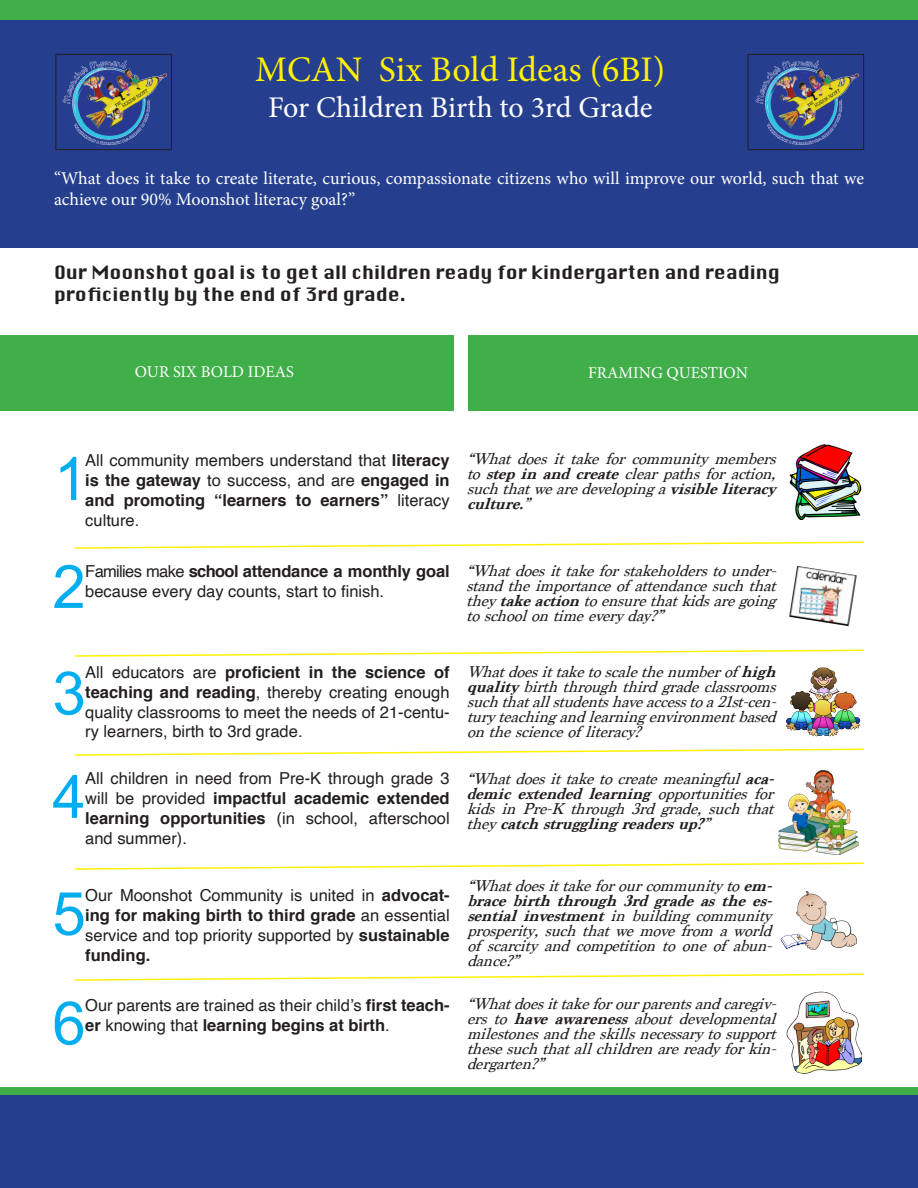
<style>
.page{position:relative;width:918px;height:1188px;background:#fff}
.page>*{position:absolute;margin:0;border:0;box-sizing:border-box;transform-origin:0 0}
.t1{font:60px "Arial";color:#00aeef}
.t2{font:36px "Minion Pro";color:#fff101}
.t3{font:30px "Minion Pro";color:#fff}
.t4{font:18px/21.6px "Minion Pro";letter-spacing:-.005em;color:#fff}
.t5{font:18px "Krungthep";color:#231f20}
.t6{font:italic 16.5px/15px "Marion";color:#231f20;text-align:justify}
.t7{font:16.5px/19.8px "Helvetica";color:#231f20;text-align:justify}
.t8{font:16.5px "Minion Pro";color:#fff}
.s1{font-weight:700}
</style>
<div class="page">
<div style="left:0;top:1088px;width:918px;height:60px;background:#40ae49"></div>
<div style="left:0;top:0;width:918px;height:95px;background:#40ae49"></div>
<div style="left:0;top:20px;width:918px;height:228px;background:#253f8e"></div>
<img style="left:755px;top:60px;width:104px;height:85px">
<div style="left:748px;top:54px;width:116px;height:96px;border:1px solid #231f20"></div>
<div style="left:0;top:335px;width:454px;height:75px;background:#40ae49"></div>
<div style="left:468px;top:335px;width:450px;height:75px;background:#40ae49"></div>
<div style="left:0;top:1096px;width:918px;height:92px;background:#253f8e"></div>
<img style="left:789px;top:444px;width:73px;height:75px">
<img style="left:789px;top:565px;width:68px;height:62px">
<img style="left:786px;top:667px;width:75px;height:70px">
<img style="left:779px;top:771px;width:79px;height:84px">
<img style="left:781px;top:891px;width:75px;height:58px">
<svg style="left:75px;top:541px;width:789px;height:8px"></svg>
<svg style="left:75px;top:748px;width:789px;height:8px"></svg>
<svg style="left:75px;top:862px;width:789px;height:8px"></svg>
<svg style="left:75px;top:973px;width:789px;height:8px"></svg>
<img style="left:62px;top:60px;width:105px;height:85px">
<div style="left:56px;top:54px;width:116px;height:96px;border:1px solid #231f20"></div>
<img style="left:786px;top:992px;width:75px;height:82px">
<svg style="left:75px;top:649px;width:789px;height:8px"></svg>
<p class="t2" style="left:255px;top:46px;width:412px">MCAN Six Bold Ideas (6BI)</p>
<p class="t3" style="left:268px;top:88px;width:386px">For Children Birth to 3rd Grade</p>
<p class="t4" style="left:54px;top:167px;width:812px">“What does it take to create literate, curious, compassionate citizens who will improve our world, such that we achieve our 90% Moonshot literacy goal?”</p>
<p class="t5" style="left:54px;top:263px;width:727px">Our Moonshot goal is to get all children ready for kindergarten and reading</p>
<p class="t5" style="left:54px;top:284px;width:353px">proficiently by the end of 3rd grade.</p>
<p class="t8" style="left:135px;top:360px;width:161px">OUR SIX BOLD IDEAS</p>
<p class="t8" style="left:588px;top:362px;width:161px">FRAMING QUESTION</p>
<p class="t1" style="left:54px;top:440px;width:35px">1</p>
<p class="t7" style="left:85px;top:451px;width:366px">All community members understand that <span class="s1">literacy is the gateway</span> to success, and are <span class="s1">engaged in and promoting “learners to earners”</span> literacy culture.</p>
<p class="t6" style="left:467px;top:452px;width:316px">“What does it take for community members to<span class="s1">stepinandcreate</span>clearpathsforaction, suchthatwearedevelopinga<span class="s1">visibleliteracy culture.</span>”</p>
<p class="t1" style="left:52px;top:548px;width:35px">2</p>
<p class="t7" style="left:85px;top:562px;width:366px">Families make <span class="s1">school attendance a monthly goal </span>because every day counts, start to finish.</p>
<p class="t6" style="left:466px;top:563px;width:317px">“Whatdoesittakeforstakeholderstounder&shy;standtheimportanceofattendancesuchthat they<span class="s1">takeaction</span>toensurethatkidsaregoing toschoolontimeeveryday?”</p>
<p class="t1" style="left:52px;top:654px;width:35px">3</p>
<p class="t7" style="left:85px;top:663px;width:366px">All educators are <span class="s1">proficient in the science of teaching and reading</span>, thereby creating enough quality classrooms to meet the needs of 21-centu&shy;ry learners, birth to 3rd grade.</p>
<p class="t1" style="left:52px;top:758px;width:35px">4</p>
<p class="t7" style="left:85px;top:769px;width:366px">All children in need from Pre-K through grade 3 will be provided <span class="s1">impactful academic extended learning opportunities</span> (in school, afterschool and summer).</p>
<p class="t6" style="left:467px;top:664px;width:316px">Whatdoesittaketoscalethenumberof<span class="s1">high quality</span>birththroughthirdgradeclassrooms suchthatallstudentshaveaccesstoa21st-cen&shy;turyteachingandlearningenvironmentbased onthescienceofliteracy?</p>
<p class="t6" style="left:467px;top:771px;width:314px">“Whatdoesittaketocreatemeaningful<span class="s1">aca&shy;demic extended learning</span> opportunities for kids in Pre-K through 3rd grade, such that they<span class="s1">catchstrugglingreadersup?</span>”</p>
<p class="t1" style="left:52px;top:875px;width:35px">5</p>
<p class="t7" style="left:85px;top:886px;width:366px">Our Moonshot Community is united in <span class="s1">advocat&shy;ing for making birth to third grade</span> an essential service and top priority supported by <span class="s1">sustainable funding.</span></p>
<p class="t1" style="left:52px;top:984px;width:35px">6</p>
<p class="t7" style="left:85px;top:996px;width:366px">Our parents are trained as their child’s <span class="s1">first teach&shy;er</span> knowing that <span class="s1">learning begins at birth</span>.</p>
<p class="t6" style="left:467px;top:879px;width:311px">“Whatdoesittakeforourcommunityto<span class="s1">em&shy;brace birth through 3rd grade as the es&shy;sentialinvestment</span> in building community prosperity,suchthatwemovefrom aworld of scarcity and competition to one of abun&shy;dance?”</p>
<p class="t6" style="left:467px;top:996px;width:316px">“Whatdoesittakeforourparentsandcaregiv&shy;ers to <span class="s1">have awareness</span> about developmental milestonesandtheskillsnecessarytosupport thesesuchthatallchildrenarereadyforkin&shy;dergarten?”</p>
</div>
